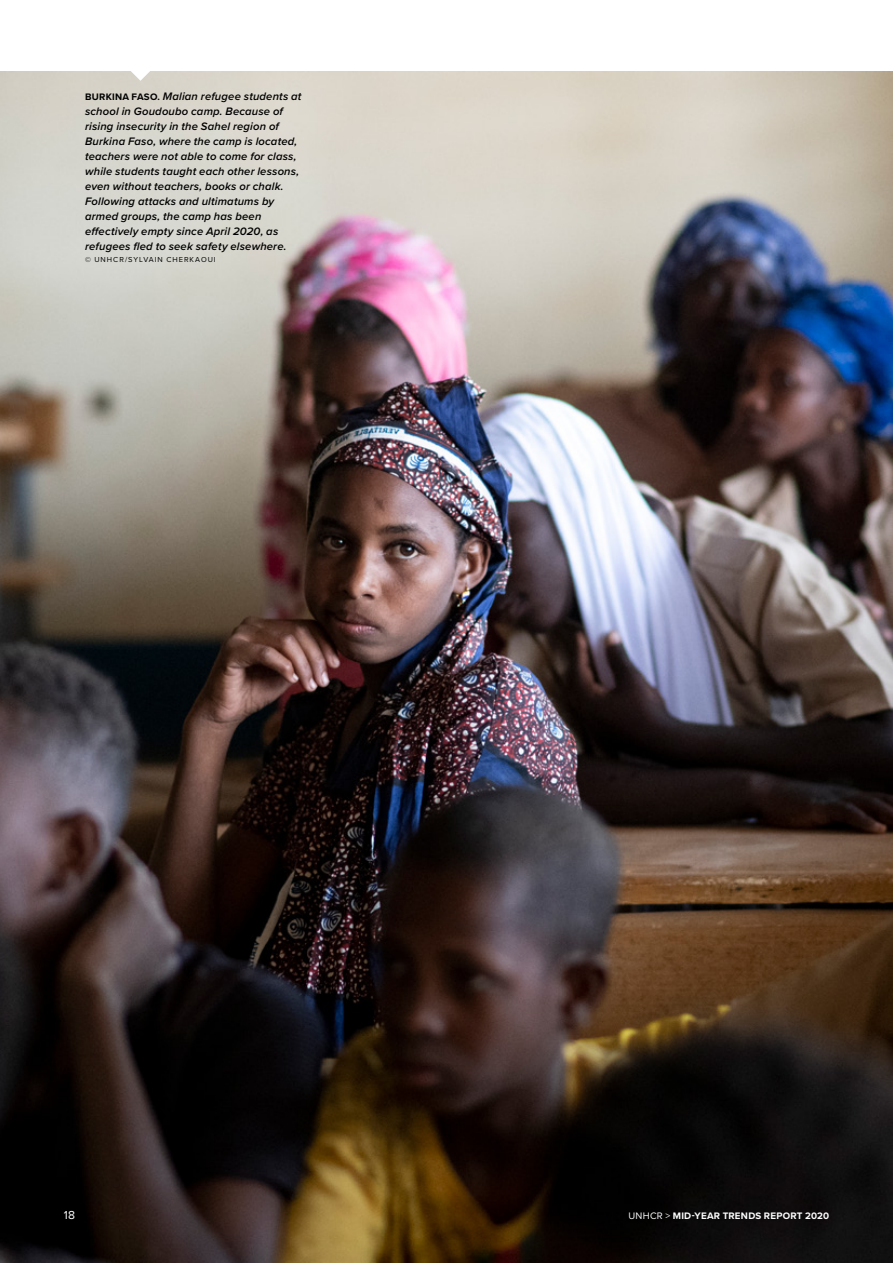
<style>
.page{position:relative;width:893px;height:1263px;background:#fff}
.page>*{position:absolute;margin:0;border:0;box-sizing:border-box;transform-origin:0 0}
.t1{font:12px "Proxima Nova";color:#fff}
.t2{font:italic 600 11.25px/15px "Proxima Nova";letter-spacing:.015em;color:#000}
.t3{font:700 9.75px "Proxima Nova";letter-spacing:.025em;color:#fff}
.t4{font:7.5px "Proxima Nova";letter-spacing:.13em;color:#000}
.s1{font-weight:700;font-style:normal;font-size:9.75px}
.s2{font-weight:400}
</style>
<div class="page">
<img style="left:0;top:71px;width:893px;height:1192px">
<svg style="left:127px;top:71px;width:27px;height:10px"></svg>
<p class="t2" style="left:85px;top:88px;width:218px"><span class="s1">BURKINA FASO.</span> Malian refugee students at school in Goudoubo camp. Because of rising insecurity in the Sahel region of Burkina Faso, where the camp is located, teachers were not able to come for class, while students taught each other lessons, even without teachers, books or chalk.<br>Following attacks and ultimatums by armed groups, the camp has been effectively empty since April 2020, as refugees fled to seek safety elsewhere.</p>
<p class="t4" style="left:85px;top:254px;width:132px">© UNHCR/SYLVAIN CHERKAOUI</p>
<p class="t1" style="left:64px;top:1206px;width:13px">18</p>
<p class="t3" style="left:628px;top:1208px;width:202px"><span class="s2">UNHCR &gt;</span> MID-YEAR TRENDS REPORT 2020</p>
</div>
